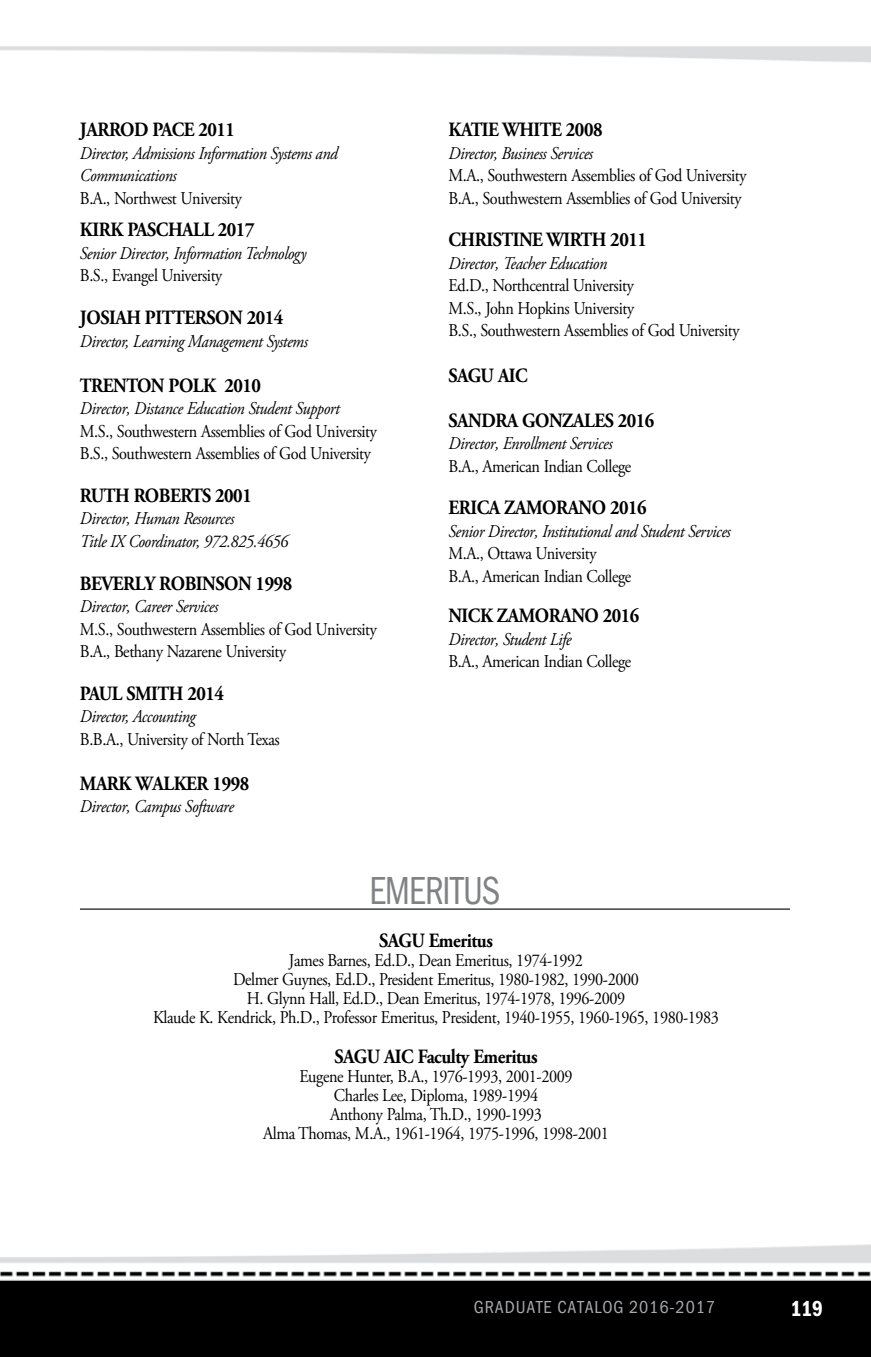
<style>
.page{position:relative;width:871px;height:1357px;background:#fff}
.page>*{position:absolute;margin:0;border:0;box-sizing:border-box;transform-origin:0 0}
.t1{font:40.5px "Franklin Gothic URW Con Boo";letter-spacing:-.025em;color:#808285;scale:.9 1}
.t2{font:22.5px "Franklin Gothic URW Con Dem";color:#fff;scale:.95 1}
.t3{font:700 20.25px "Adobe Garamond Pro";letter-spacing:-.025em;color:#000;scale:.9 1}
.t4{font:18px/19.1px "Adobe Garamond Pro";letter-spacing:-.025em;color:#000;scale:.9 1}
.t5{font:italic 18px/22.5px "Adobe Garamond Pro";letter-spacing:-.025em;color:#000;scale:.9 1}
.t6{font:18px "Franklin Gothic URW Con Boo";letter-spacing:.05em;color:#a7a9ac}
</style>
<div class="page">
<img style="left:0;top:46px;width:871px;height:1311px">
<hr style="left:80px;top:908px;width:710px;height:1px;background:#000">
<p class="t3" style="left:80px;top:118px;width:174px">JARROD PACE 2011</p>
<p class="t5" style="left:80px;top:142px;width:288px">Director, Admissions Information Systems and<br>Communications</p>
<p class="t4" style="left:80px;top:189px;width:181px">B.A., Northwest University</p>
<p class="t3" style="left:80px;top:218px;width:195px">KIRK PASCHALL 2017</p>
<p class="t5" style="left:80px;top:242px;width:253px">Senior Director, Information Technology</p>
<p class="t4" style="left:80px;top:267px;width:160px">B.S., Evangel University</p>
<p class="t3" style="left:80px;top:306px;width:227px">JOSIAH PITTERSON 2014</p>
<p class="t5" style="left:80px;top:330px;width:255px">Director, Learning Management Systems</p>
<p class="t3" style="left:80px;top:373px;width:203px">TRENTON POLK 2010</p>
<p class="t5" style="left:80px;top:398px;width:290px">Director, Distance Education Student Support</p>
<p class="t4" style="left:80px;top:420px;width:331px;line-height:22.5px">M.S., Southwestern Assemblies of God University<br>B.S., Southwestern Assemblies of God University</p>
<p class="t3" style="left:80px;top:484px;width:192px">RUTH ROBERTS 2001</p>
<p class="t5" style="left:80px;top:508px;width:233px">Director, Human Resources<br>Title IX Coordinator, 972.825.4656</p>
<p class="t3" style="left:80px;top:571px;width:237px">BEVERLY ROBINSON 1998</p>
<p class="t5" style="left:80px;top:596px;width:155px">Director, Career Services</p>
<p class="t4" style="left:80px;top:618px;width:331px;line-height:22.5px">M.S., Southwestern Assemblies of God University<br>B.A., Bethany Nazarene University</p>
<p class="t3" style="left:80px;top:682px;width:162px">PAUL SMITH 2014</p>
<p class="t5" style="left:80px;top:706px;width:130px">Director, Accounting</p>
<p class="t4" style="left:80px;top:730px;width:223px">B.B.A., University of North Texas</p>
<p class="t3" style="left:80px;top:772px;width:190px">MARK WALKER 1998</p>
<p class="t5" style="left:80px;top:796px;width:173px">Director, Campus Software</p>
<p class="t3" style="left:448px;top:118px;width:173px">KATIE WHITE 2008</p>
<p class="t5" style="left:448px;top:142px;width:162px">Director, Business Services</p>
<p class="t4" style="left:448px;top:165px;width:333px;line-height:22.5px">M.A., Southwestern Assemblies of God University<br>B.A., Southwestern Assemblies of God University</p>
<p class="t3" style="left:448px;top:228px;width:222px">CHRISTINE WIRTH 2011</p>
<p class="t5" style="left:448px;top:252px;width:178px">Director, Teacher Education</p>
<p class="t4" style="left:448px;top:275px;width:325px;line-height:22.5px">Ed.D., Northcentral University<br>M.S., John Hopkins University<br>B.S., Southwestern Assemblies of God University</p>
<p class="t3" style="left:448px;top:363px;width:90px">SAGU AIC</p>
<p class="t3" style="left:448px;top:408px;width:230px">SANDRA GONZALES 2016</p>
<p class="t5" style="left:448px;top:432px;width:184px">Director, Enrollment Services</p>
<p class="t4" style="left:448px;top:457px;width:205px">B.A., American Indian College</p>
<p class="t3" style="left:448px;top:496px;width:222px">ERICA ZAMORANO 2016</p>
<p class="t5" style="left:448px;top:520px;width:315px">Senior Director, Institutional and Student Services</p>
<p class="t4" style="left:448px;top:543px;width:205px;line-height:22.5px">M.A., Ottawa University<br>B.A., American Indian College</p>
<p class="t3" style="left:448px;top:604px;width:214px">NICK ZAMORANO 2016</p>
<p class="t5" style="left:448px;top:628px;width:138px">Director, Student Life</p>
<p class="t4" style="left:448px;top:653px;width:205px">B.A., American Indian College</p>
<h1 class="t1" style="left:369px;top:865px;width:147px">EMERITUS</h1>
<p class="t3" style="left:379px;top:928px;width:128px">SAGU Emeritus</p>
<p class="t4" style="left:153px;top:951px;width:630px;text-align:center">James Barnes, Ed.D., Dean Emeritus, 1974-1992<br>Delmer Guynes, Ed.D., President Emeritus, 1980-1982, 1990-2000<br>H. Glynn Hall, Ed.D., Dean Emeritus, 1974-1978, 1996-2009<br>Klaude K. Kendrick, Ph.D., Professor Emeritus, President, 1940-1955, 1960-1965, 1980-1983</p>
<p class="t3" style="left:334px;top:1044px;width:227px">SAGU AIC Faculty Emeritus</p>
<p class="t4" style="left:263px;top:1067px;width:386px;text-align:center">Eugene Hunter, B.A., 1976-1993, 2001-2009<br>Charles Lee, Diploma, 1989-1994<br>Anthony Palma, Th.D., 1990-1993<br>Alma Thomas, M.A., 1961-1964, 1975-1996, 1998-2001</p>
<p class="t6" style="left:474px;top:1295px;width:243px">GRADUATE CATALOG 2016-2017</p>
<p class="t2" style="left:790px;top:1293px;width:36px">119</p>
</div>
